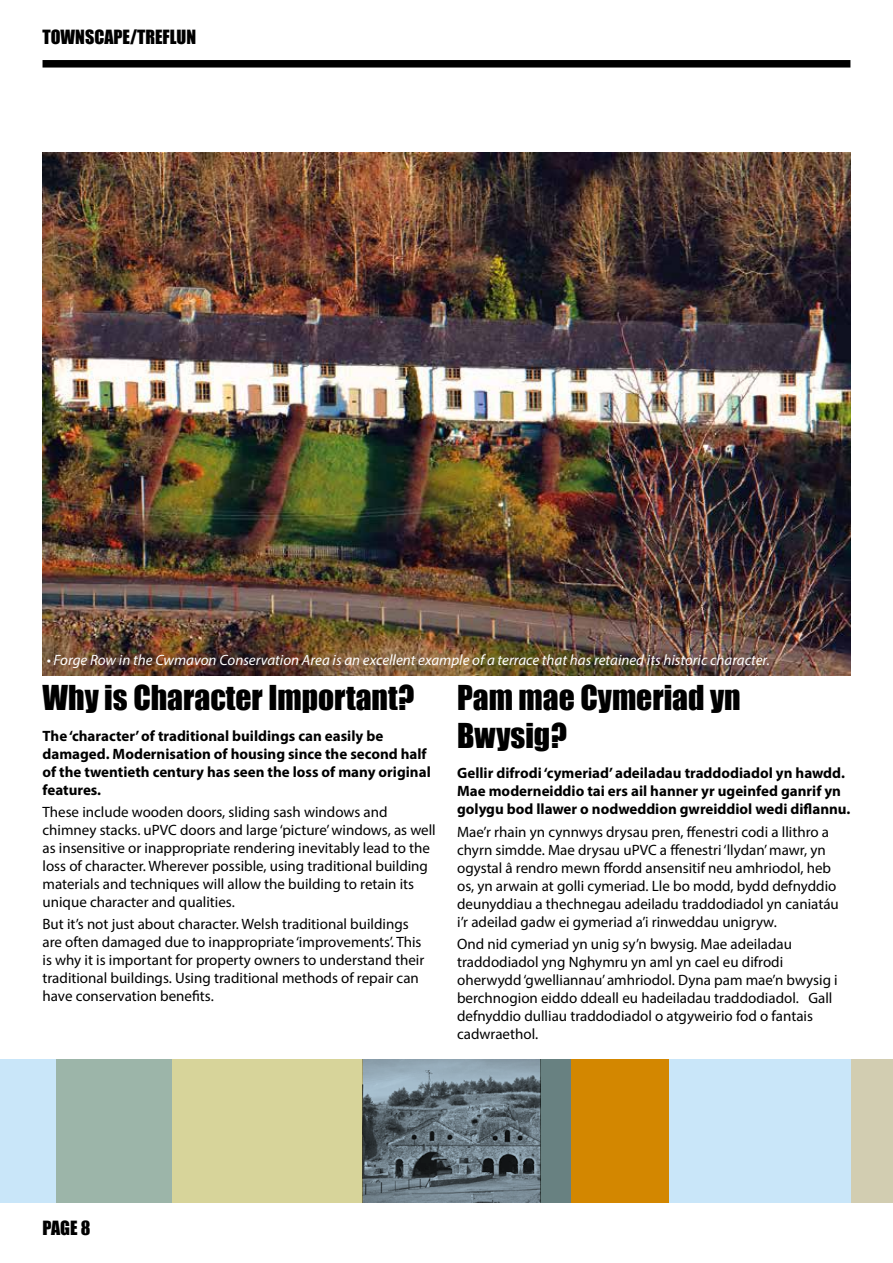
<style>
.page{position:relative;width:893px;height:1263px;background:#fff}
.page>*{position:absolute;margin:0;border:0;box-sizing:border-box;transform-origin:0 0}
.t1{font:31.5px/37.8px "Impact";color:#000}
.t2{font:18px "Impact";color:#000}
.t3{font:15px/18px "Myriad Pro";color:#000}
.t4{font:700 15px/18px "Myriad Pro";color:#000}
.t5{font:italic 15px "Myriad Pro";color:#fff}
</style>
<div class="page">
<div style="left:850px;top:1059px;width:43px;height:143px;background:#d2cdb1"></div>
<div style="left:669px;top:1059px;width:181px;height:143px;background:#c9e6f9"></div>
<div style="left:571px;top:1059px;width:98px;height:143px;background:#d38700"></div>
<div style="left:540px;top:1059px;width:31px;height:143px;background:#688181"></div>
<div style="left:171px;top:1059px;width:191px;height:143px;background:#d7d49a"></div>
<div style="left:50px;top:1059px;width:121px;height:143px;background:#9cb5a9"></div>
<div style="left:0;top:1059px;width:55px;height:143px;background:#c9e6f9"></div>
<div style="left:43px;top:60px;width:807px;height:8px;background:#000"></div>
<img style="left:43px;top:152px;width:807px;height:523px">
<img style="left:362px;top:1059px;width:178px;height:143px">
<p class="t2" style="left:43px;top:23px;width:155px">TOWNSCAPE/TREFLUN</p>
<p class="t5" style="left:47px;top:651px;width:725px">• Forge Row in the Cwmavon Conservation Area is an excellent example of a terrace that has retained its historic character.</p>
<h1 class="t1" style="left:43px;top:678px;width:373px">Why is Character Important?</h1>
<p class="t4" style="left:43px;top:726px;width:390px">The ‘character’ of traditional buildings can easily be damaged. Modernisation of housing since the second half of the twentieth century has seen the loss of many original features.</p>
<p class="t3" style="left:43px;top:802px;width:395px">These include wooden doors, sliding sash windows and chimney stacks. uPVC doors and large ‘picture’ windows, as well as insensitive or inappropriate rendering inevitably lead to the loss of character. Wherever possible, using traditional building materials and techniques will allow the building to retain its unique character and qualities.</p>
<p class="t3" style="left:43px;top:915px;width:383px">But it’s not just about character. Welsh traditional buildings are often damaged due to inappropriate ‘improvements’. This is why it is important for property owners to understand their traditional buildings. Using traditional methods of repair can have conservation benefits.</p>
<h1 class="t1" style="left:457px;top:678px;width:285px">Pam mae Cymeriad yn<br>Bwysig?</h1>
<p class="t4" style="left:457px;top:764px;width:395px">Gellir difrodi ‘cymeriad’ adeiladau traddodiadol yn hawdd.<br>Mae moderneiddio tai ers ail hanner yr ugeinfed ganrif yn golygu bod llawer o nodweddion gwreiddiol wedi diflannu.</p>
<p class="t3" style="left:457px;top:822px;width:383px">Mae’r rhain yn cynnwys drysau pren, ffenestri codi a llithro a chyrn simdde. Mae drysau uPVC a ffenestri ‘llydan’ mawr, yn ogystal â rendro mewn ffordd ansensitif neu amhriodol, heb os, yn arwain at golli cymeriad. Lle bo modd, bydd defnyddio deunyddiau a thechnegau adeiladu traddodiadol yn caniatáu i’r adeilad gadw ei gymeriad a’i rinweddau unigryw.</p>
<p class="t3" style="left:457px;top:935px;width:382px">Ond nid cymeriad yn unig sy’n bwysig. Mae adeiladau traddodiadol yng Nghymru yn aml yn cael eu difrodi oherwydd ‘gwelliannau’ amhriodol. Dyna pam mae’n bwysig i berchnogion eiddo ddeall eu hadeiladau traddodiadol. Gall defnyddio dulliau traddodiadol o atgyweirio fod o fantais cadwraethol.</p>
<p class="t2" style="left:43px;top:1214px;width:49px">PAGE 8</p>
</div>
